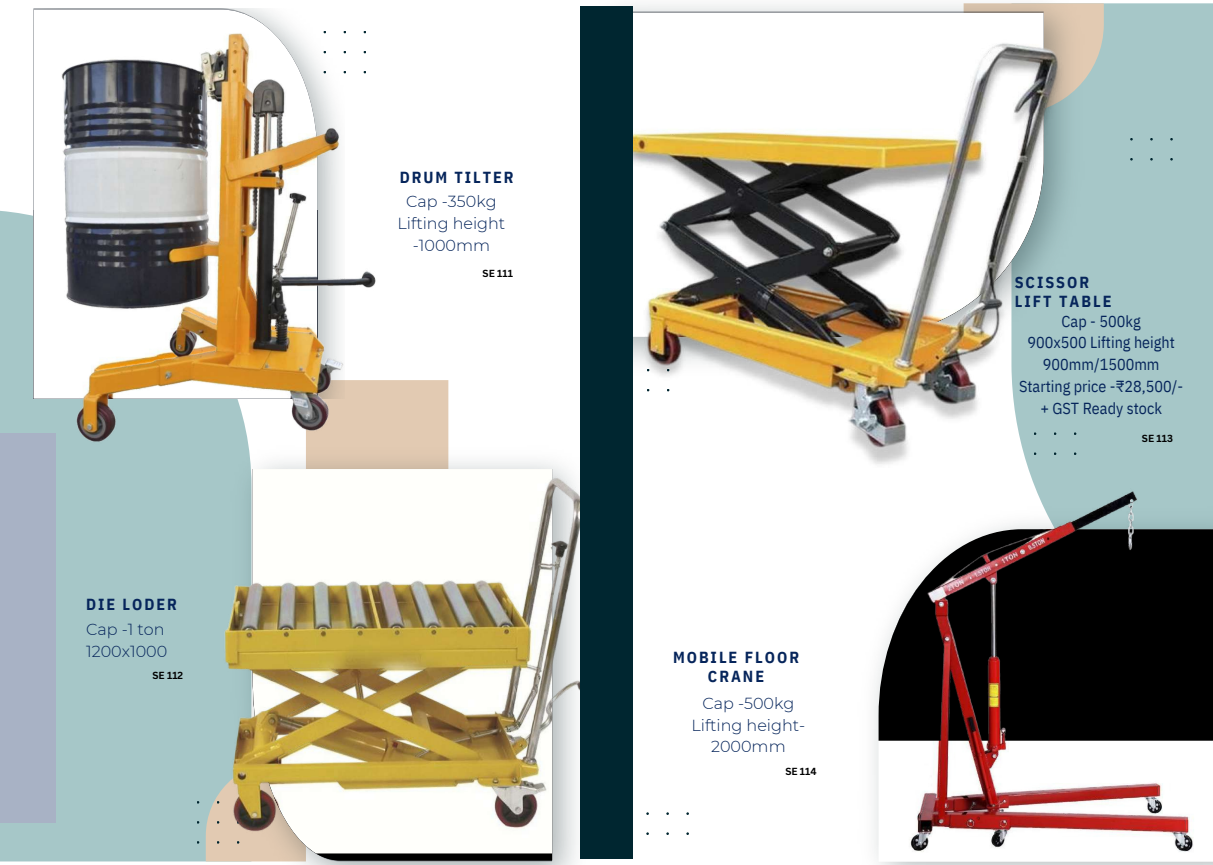
<style>
.page{position:relative;width:1213px;height:865px;background:#fff}
.page>*{position:absolute;margin:0;border:0;box-sizing:border-box;transform-origin:0 0}
.t1{font:16px/21.8px "IBM Plex Sans Cond";color:#06255b;text-align:center}
.t2{font:300 16px/21.8px "Montserrat";color:#06255b;text-align:center}
.t3{font:700 16px/18.8px "IBM Plex Sans Cond";letter-spacing:.125em;color:#06255b;text-align:center}
.t4{font:700 10px "Canva Sans";color:#000}
</style>
<div class="page">
<div style="left:0;top:509px;width:212px;height:352px;background:#a6c7c8"></div>
<div style="left:0;top:433px;width:56px;height:389px;background:#a8b2c5"></div>
<img style="left:0;top:8px;width:449px;height:501px">
<svg style="left:306px;top:853px;width:246px;height:7px;background:#1e1e1e"></svg>
<svg style="left:206px;top:761px;width:100px;height:100px"></svg>
<img style="left:630px;top:3px;width:579px;height:466px">
<img style="left:212px;top:461px;width:368px;height:392px">
<img style="left:873px;top:469px;width:340px;height:395px">
<div style="left:580px;top:6px;width:53px;height:852px;background:#002630"></div>
<h1 class="t3" style="left:86px;top:595px;width:93px">DIE LODER</h1>
<p class="t2" style="left:86px;top:618px;width:83px;text-align:left">Cap -1 ton<br>1200x1000</p>
<p class="t4" style="left:152px;top:669px;width:32px">SE 112</p>
<h2 class="t3" style="left:400px;top:167px;width:115px">DRUM TILTER</h2>
<p class="t2" style="left:398px;top:191px;width:109px">Cap -350kg<br>Lifting height -1000mm</p>
<p class="t4" style="left:483px;top:266px;width:32px">SE 111</p>
<p class="t3" style="left:673px;top:648px;width:128px">MOBILE FLOOR<br>CRANE</p>
<h1 class="t2" style="left:691px;top:692px;width:115px">Cap -500kg<br>Lifting height-<br>2000mm</h1>
<p class="t4" style="left:785px;top:764px;width:33px">SE 114</p>
<p class="t3" style="left:1015px;top:272px;width:98px;text-align:left">SCISSOR<br>LIFT TABLE</p>
<h2 class="t1" style="left:1019px;top:310px;width:166px">Cap - 500kg<br>900x500 Lifting height<br>900mm/1500mm<br>Starting price -₹28,500/- + GST Ready stock</h2>
<p class="t4" style="left:1142px;top:431px;width:33px">SE 113</p>
</div>
